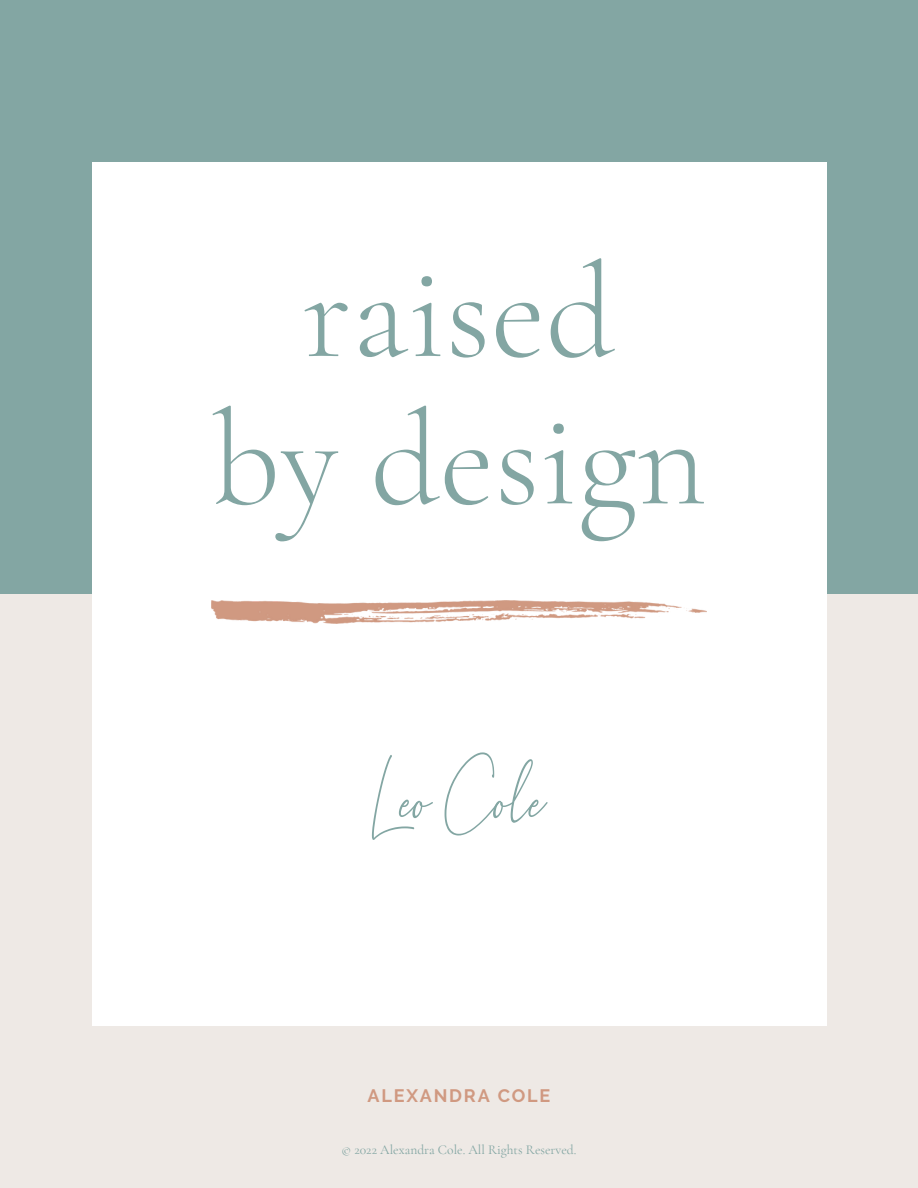
<style>
.page{position:relative;width:918px;height:1188px;background:#fff}
.page>*{position:absolute;margin:0;border:0;box-sizing:border-box;transform-origin:0 0}
.t1{font:300 135px/147.3px "Cormorant Garamond";color:#83a6a3;text-align:center}
.t2{font:69px "Blancha";color:#83a6a3}
.t3{font:700 18px "Raleway";letter-spacing:.1em;color:#d09981}
.t4{font:13.5px "Cormorant Garamond";color:#83a6a3}
</style>
<div class="page">
<div style="left:0;top:0;width:918px;height:594px;background:#83a6a3"></div>
<div style="left:0;top:594px;width:918px;height:594px;background:#eee9e5"></div>
<div style="left:92px;top:162px;width:734px;height:864px;background:#fff"></div>
<img style="left:211px;top:600px;width:495px;height:24px">
<h1 class="t1" style="left:211px;top:239px;width:497px">raised<br>by design</h1>
<h2 class="t2" style="left:372px;top:756px;width:176px">Leo Cole</h2>
<h3 class="t3" style="left:368px;top:1085px;width:184px">ALEXANDRA COLE</h3>
<p class="t4" style="left:342px;top:1141px;width:236px">© 2022 Alexandra Cole. All Rights Reserved.</p>
</div>
